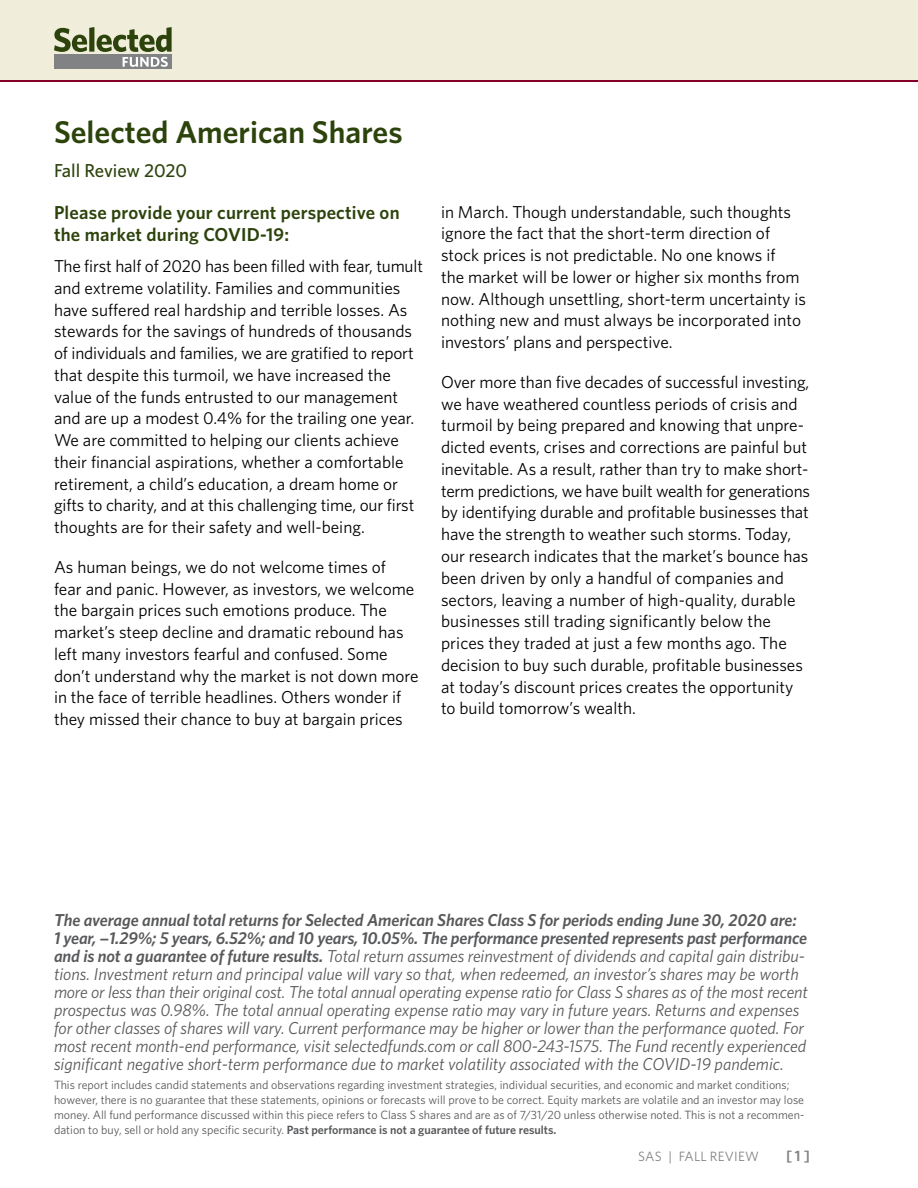
<style>
.page{position:relative;width:918px;height:1188px;background:#fff}
.page>*{position:absolute;margin:0;border:0;box-sizing:border-box;transform-origin:0 0}
.t1{font:600 31.5px "Whitney";color:#2d430c}
.t2{font:600 18.75px/22.5px "Whitney";letter-spacing:.01em;color:#2d430c}
.t3{font:500 18.75px "Whitney";color:#2d430c}
.t4{font:17.25px/21.8px "Whitney";color:#000}
.t5{font:italic 17.25px/18px "Whitney";letter-spacing:-.005em;color:#58595b}
.t6{font:600 15px "Whitney";color:#808285}
.t7{font:13.5px "Whitney";letter-spacing:.015em;color:#808285}
.t8{font:12px/15px "Whitney";color:#58595b}
.s1{font-weight:600}
</style>
<div class="page">
<div style="left:0;top:0;width:918px;height:80px;background:#f0eedb"></div>
<hr style="left:0;top:80px;width:918px;height:2px;background:#840029">
<div style="left:54px;top:55px;width:118px;height:14px;background:#808284"></div>
<svg style="left:54px;top:27px;width:118px;height:40px"></svg>
<h1 class="t1" style="left:54px;top:111px;width:350px">Selected American Shares</h1>
<p class="t3" style="left:54px;top:158px;width:135px">Fall Review 2020</p>
<p class="t2" style="left:54px;top:201px;width:347px">Please provide your current perspective on the market during COVID-19:</p>
<p class="t4" style="left:54px;top:255px;width:371px">The first half of 2020 has been filled with fear, tumult and extreme volatility. Families and communities have suffered real hardship and terrible losses. As stewards for the savings of hundreds of thousands of individuals and families, we are gratified to report that despite this turmoil, we have increased the value of the funds entrusted to our management and are up a modest 0.4% for the trailing one year.<br>We are committed to helping our clients achieve their financial aspirations, whether a comfortable retirement, a child’s education, a dream home or gifts to charity, and at this challenging time, our first thoughts are for their safety and well-being.</p>
<p class="t4" style="left:54px;top:556px;width:366px">As human beings, we do not welcome times of<br>fear and panic. However, as investors, we welcome the bargain prices such emotions produce. The market’s steep decline and dramatic rebound has left many investors fearful and confused. Some don’t understand why the market is not down more in the face of terrible headlines. Others wonder if they missed their chance to buy at bargain prices</p>
<p class="t4" style="left:441px;top:200px;width:367px">in March. Though understandable, such thoughts ignore the fact that the short-term direction of stock prices is not predictable. No one knows if<br>the market will be lower or higher six months from now. Although unsettling, short-term uncertainty is nothing new and must always be incorporated into investors’ plans and perspective.</p>
<p class="t4" style="left:441px;top:371px;width:371px">Over more than five decades of successful investing, we have weathered countless periods of crisis and turmoil by being prepared and knowing that unpre&shy;dicted events, crises and corrections are painful but inevitable. As a result, rather than try to make short&shy;term predictions, we have built wealth for generations by identifying durable and profitable businesses that have the strength to weather such storms. Today, our research indicates that the market’s bounce has been driven by only a handful of companies and sectors, leaving a number of high-quality, durable businesses still trading significantly below the prices they traded at just a few months ago. The decision to buy such durable, profitable businesses at today’s discount prices creates the opportunity to build tomorrow’s wealth.</p>
<p class="t5" style="left:54px;top:911px;width:756px"><span class="s1">The average annual total returns for Selected American Shares Class S for periods ending June 30, 2020 are:<br>1 year, −1.29%; 5 years, 6.52%; and 10 years, 10.05%. The performance presented represents past performance and is not a guarantee of future results.</span> Total return assumes reinvestment of dividends and capital gain distribu&shy;tions. Investment return and principal value will vary so that, when redeemed, an investor’s shares may be worth more or less than their original cost. The total annual operating expense ratio for Class S shares as of the most recent prospectus was 0.98%. The total annual operating expense ratio may vary in future years. Returns and expenses for other classes of shares will vary. Current performance may be higher or lower than the performance quoted. For most recent month-end performance, visit selectedfunds.com or call 800-243-1575. The Fund recently experienced significant negative short-term performance due to market volatility associated with the COVID-19 pandemic.</p>
<p class="t8" style="left:54px;top:1077px;width:752px">This report includes candid statements and observations regarding investment strategies, individual securities, and economic and market conditions; however, there is no guarantee that these statements, opinions or forecasts will prove to be correct. Equity markets are volatile and an investor may lose money. All fund performance discussed within this piece refers to Class S shares and are as of 7/31/20 unless otherwise noted. This is not a recommen&shy;dation to buy, sell or hold any specific security. <span class="s1">Past performance is not a guarantee of future results.</span></p>
<p class="t7" style="left:638px;top:1147px;width:122px">SAS | FALL REVIEW</p>
<p class="t6" style="left:786px;top:1146px;width:25px">[ 1 ]</p>
</div>
